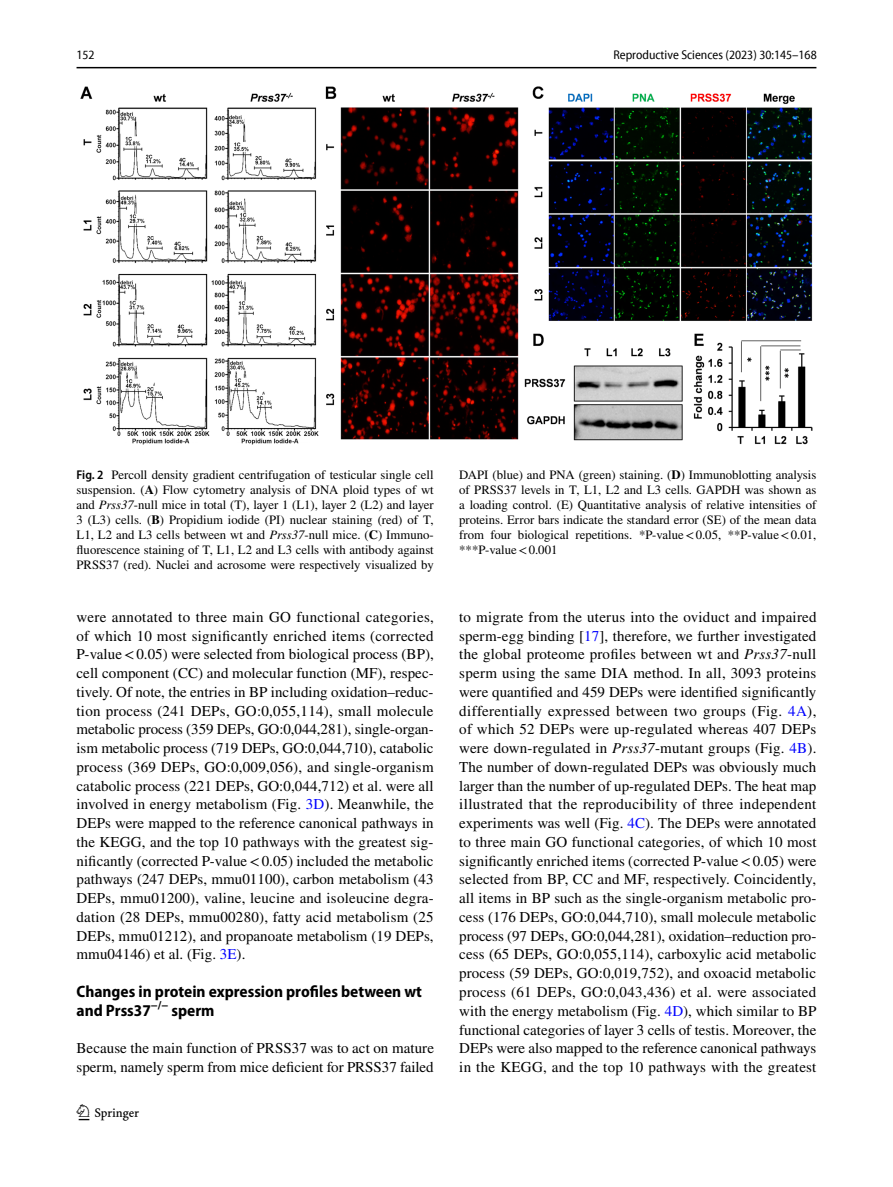
<style>
.page{position:relative;width:893px;height:1187px;background:#fff}
.page>*{position:absolute;margin:0;border:0;box-sizing:border-box;transform-origin:0 0}
.t1{font:22.5px "Springnew Regular 2";color:#000}
.t2{font:700 semi-condensed 16.5px/18.8px "Myriad Pro";color:#000}
.t3{font:15px/18.8px "STIX";letter-spacing:.005em;color:#000;text-align:justify}
.t4{font:12.75px/15px "STIX";color:#000;text-align:justify}
.t5{font:semi-condensed 12.75px "Myriad Pro Unic";color:#000}
.s1{font-family:"Myriad Pro";font-weight:600;font-stretch:semi-condensed}
.s2{font-weight:700}
.s3{font-style:italic}
.s4{color:#00f}
</style>
<div class="page">
<hr style="left:77px;top:67px;width:739px;height:1px;background:#000">
<img style="left:81px;top:87px;width:731px;height:357px">
<p class="t5" style="left:76px;top:50px;width:20px">152</p>
<p class="t5" style="left:613px;top:50px;width:205px">Reproductive Sciences (2023) 30:145–168</p>
<p class="t4" style="left:77px;top:468px;width:359px"><span class="s1">Fig. 2</span> Percoll density gradient centrifugation of testicular single cell suspension. (<span class="s2">A</span>) Flow cytometry analysis of DNA ploid types of wt and <span class="s3">Prss37</span>-null mice in total (T), layer 1 (L1), layer 2 (L2) and layer 3 (L3) cells. (<span class="s2">B</span>) Propidium iodide (PI) nuclear staining (red) of T, L1, L2 and L3 cells between wt and <span class="s3">Prss37</span>-null mice. (<span class="s2">C</span>) Immuno&shy;fluorescence staining of T, L1, L2 and L3 cells with antibody against PRSS37 (red). Nuclei and acrosome were respectively visualized by</p>
<p class="t4" style="left:459px;top:468px;width:359px">DAPI (blue) and PNA (green) staining. (<span class="s2">D</span>) Immunoblotting analysis of PRSS37 levels in T, L1, L2 and L3 cells. GAPDH was shown as a loading control. (E) Quantitative analysis of relative intensities of proteins. Error bars indicate the standard error (SE) of the mean data from four biological repetitions. *P-value&lt;0.05, **P-value&lt;0.01, ***P-value&lt;0.001</p>
<p class="t3" style="left:77px;top:608px;width:359px">were annotated to three main GO functional categories, of which 10 most significantly enriched items (corrected P-value&lt;0.05) were selected from biological process (BP), cell component (CC) and molecular function (MF), respec&shy;tively. Of note, the entries in BP including oxidation–reduc&shy;tion process (241 DEPs, GO:0,055,114), small molecule metabolic process (359 DEPs, GO:0,044,281), single-organ&shy;ism metabolic process (719 DEPs, GO:0,044,710), catabolic process (369 DEPs, GO:0,009,056), and single-organism catabolic process (221 DEPs, GO:0,044,712) et al. were all involved in energy metabolism (Fig. <span class="s4">3D</span>). Meanwhile, the DEPs were mapped to the reference canonical pathways in the KEGG, and the top 10 pathways with the greatest sig&shy;nificantly (corrected P-value&lt;0.05) included the metabolic pathways (247 DEPs, mmu01100), carbon metabolism (43<br>DEPs, mmu01200), valine, leucine and isoleucine degra&shy;dation (28 DEPs, mmu00280), fatty acid metabolism (25<br>DEPs, mmu01212), and propanoate metabolism (19 DEPs, mmu04146) et al. (Fig. <span class="s4">3E</span>).</p>
<p class="t2" style="left:77px;top:982px;width:347px">Changes in protein expression profiles between wt and Prss37<sup>−/−</sup> sperm</p>
<p class="t3" style="left:77px;top:1039px;width:359px">Because the main function of PRSS37 was to act on mature sperm, namely sperm from mice deficient for PRSS37 failed</p>
<h1 class="t1" style="left:79px;top:1104px;width:62px">1 3</h1>
<p class="t3" style="left:459px;top:608px;width:359px">to migrate from the uterus into the oviduct and impaired sperm-egg binding [<span class="s4">17</span>], therefore, we further investigated the global proteome profiles between wt and <span class="s3">Prss37</span>-null sperm using the same DIA method. In all, 3093 proteins were quantified and 459 DEPs were identified significantly differentially expressed between two groups (Fig. <span class="s4">4A</span>), of which 52 DEPs were up-regulated whereas 407 DEPs were down-regulated in <span class="s3">Prss37</span>-mutant groups (Fig. <span class="s4">4B</span>).<br>The number of down-regulated DEPs was obviously much larger than the number of up-regulated DEPs. The heat map illustrated that the reproducibility of three independent experiments was well (Fig. <span class="s4">4C</span>). The DEPs were annotated to three main GO functional categories, of which 10 most significantly enriched items (corrected P-value&lt;0.05) were selected from BP, CC and MF, respectively. Coincidently, all items in BP such as the single-organism metabolic pro&shy;cess (176 DEPs, GO:0,044,710), small molecule metabolic process (97 DEPs, GO:0,044,281), oxidation–reduction pro&shy;cess (65 DEPs, GO:0,055,114), carboxylic acid metabolic process (59 DEPs, GO:0,019,752), and oxoacid metabolic process (61 DEPs, GO:0,043,436) et al. were associated with the energy metabolism (Fig. <span class="s4">4D</span>), which similar to BP functional categories of layer 3 cells of testis. Moreover, the DEPs were also mapped to the reference canonical pathways in the KEGG, and the top 10 pathways with the greatest</p>
</div>
